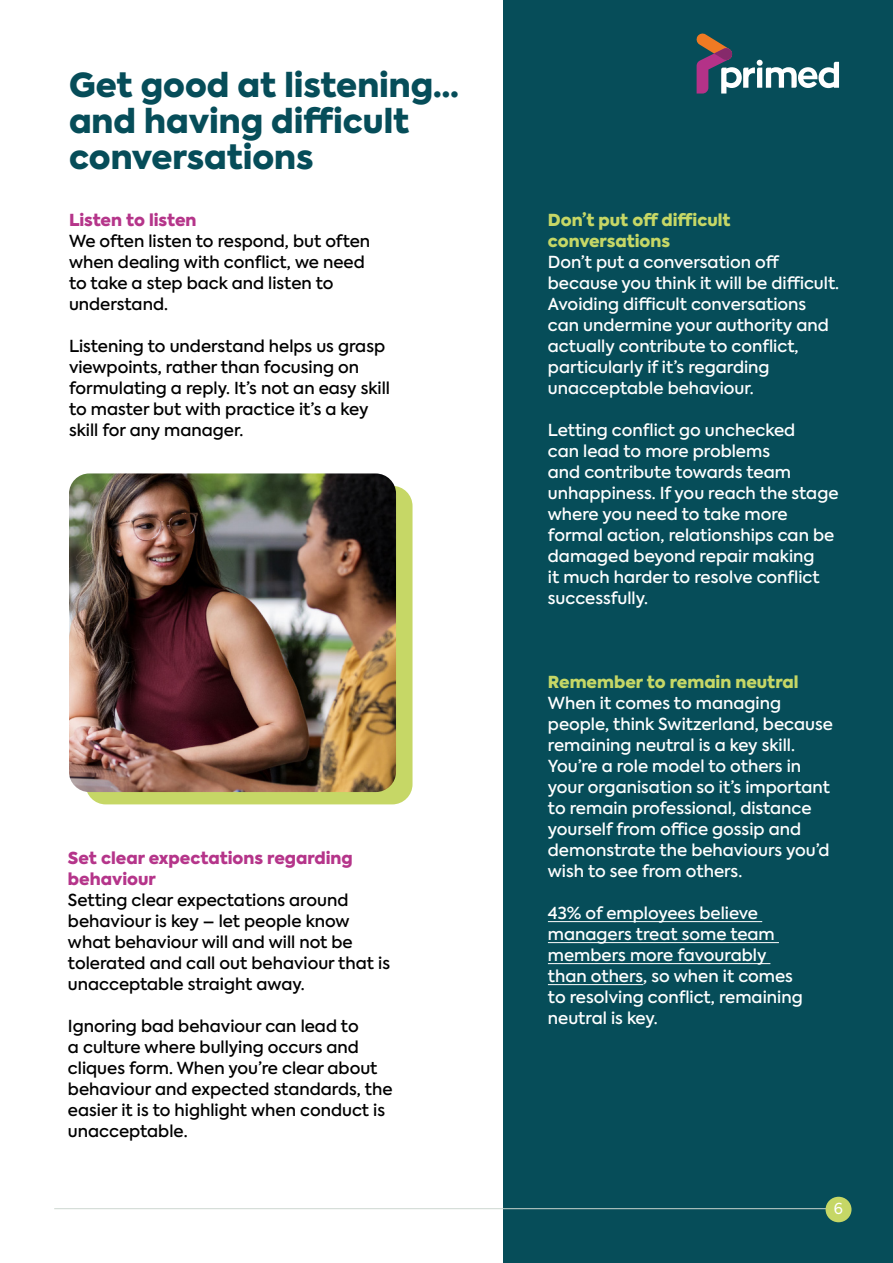
<style>
.page{position:relative;width:893px;height:1263px;background:#fff}
.page>*{position:absolute;margin:0;border:0;box-sizing:border-box;transform-origin:0 0}
.t1{font:900 33px/36px "Axiforma";color:#064d59}
.t2{font:500 16.5px/21px "Axiforma";color:#fff}
.t3{font:500 16.5px/21px "Axiforma";color:#000}
.t4{font:900 16.5px/21px "Axiforma";color:#c6d766}
.t5{font:900 16.5px/21px "Axiforma";color:#b5358a}
.t6{font:15px "Axiforma";color:#fff}
</style>
<div class="page">
<div style="left:503px;top:0;width:390px;height:1263px;background:#064d59"></div>
<hr style="left:548px;top:921px;width:214px;height:1px;background:#fff">
<hr style="left:548px;top:942px;width:231px;height:1px;background:#fff">
<hr style="left:548px;top:963px;width:222px;height:1px;background:#fff">
<hr style="left:548px;top:984px;width:95px;height:1px;background:#fff">
<div style="left:86px;top:486px;width:326px;height:318px;background:#c6d766;border-radius:20px"></div>
<img style="left:69px;top:473px;width:327px;height:319px">
<svg style="left:696px;top:33px;width:143px;height:61px"></svg>
<hr style="left:54px;top:1208px;width:786px;height:1px;background:#cdd7d0">
<div style="left:825px;top:1197px;width:26px;height:25px;background:#c6d766;border-radius:50%"></div>
<h1 class="t1" style="left:69px;top:67px;width:391px">Get good at listening… and having difficult conversations</h1>
<p class="t5" style="left:69px;top:210px;width:129px">Listen to listen</p>
<p class="t3" style="left:69px;top:231px;width:303px">We often listen to respond, but often when dealing with conflict, we need to take a step back and listen to understand.</p>
<p class="t3" style="left:69px;top:336px;width:323px">Listening to understand helps us grasp viewpoints, rather than focusing on formulating a reply. It’s not an easy skill to master but with practice it’s a key skill for any manager.</p>
<p class="t5" style="left:68px;top:847px;width:286px">Set clear expectations regarding behaviour</p>
<p class="t3" style="left:68px;top:890px;width:324px">Setting clear expectations around behaviour is key – let people know what behaviour will and will not be tolerated and call out behaviour that is unacceptable straight away.</p>
<p class="t3" style="left:68px;top:1016px;width:326px">Ignoring bad behaviour can lead to<br>a culture where bullying occurs and cliques form. When you’re clear about behaviour and expected standards, the easier it is to highlight when conduct is unacceptable.</p>
<p class="t4" style="left:548px;top:209px;width:184px">Don’t put off difficult conversations</p>
<p class="t2" style="left:548px;top:251px;width:293px">Don’t put a conversation off because you think it will be difficult.<br>Avoiding difficult conversations can undermine your authority and actually contribute to conflict, particularly if it’s regarding unacceptable behaviour.</p>
<p class="t2" style="left:548px;top:419px;width:292px">Letting conflict go unchecked<br>can lead to more problems<br>and contribute towards team unhappiness. If you reach the stage where you need to take more formal action, relationships can be damaged beyond repair making<br>it much harder to resolve conflict successfully.</p>
<p class="t4" style="left:548px;top:671px;width:252px">Remember to remain neutral</p>
<p class="t2" style="left:548px;top:692px;width:286px">When it comes to managing people, think Switzerland, because remaining neutral is a key skill.<br>You’re a role model to others in your organisation so it’s important to remain professional, distance yourself from office gossip and demonstrate the behaviours you’d wish to see from others.</p>
<p class="t2" style="left:548px;top:903px;width:256px">43% of employees believe managers treat some team members more favourably than others, so when it comes to resolving conflict, remaining neutral is key.</p>
<p class="t6" style="left:834px;top:1199px;width:11px">6</p>
</div>
